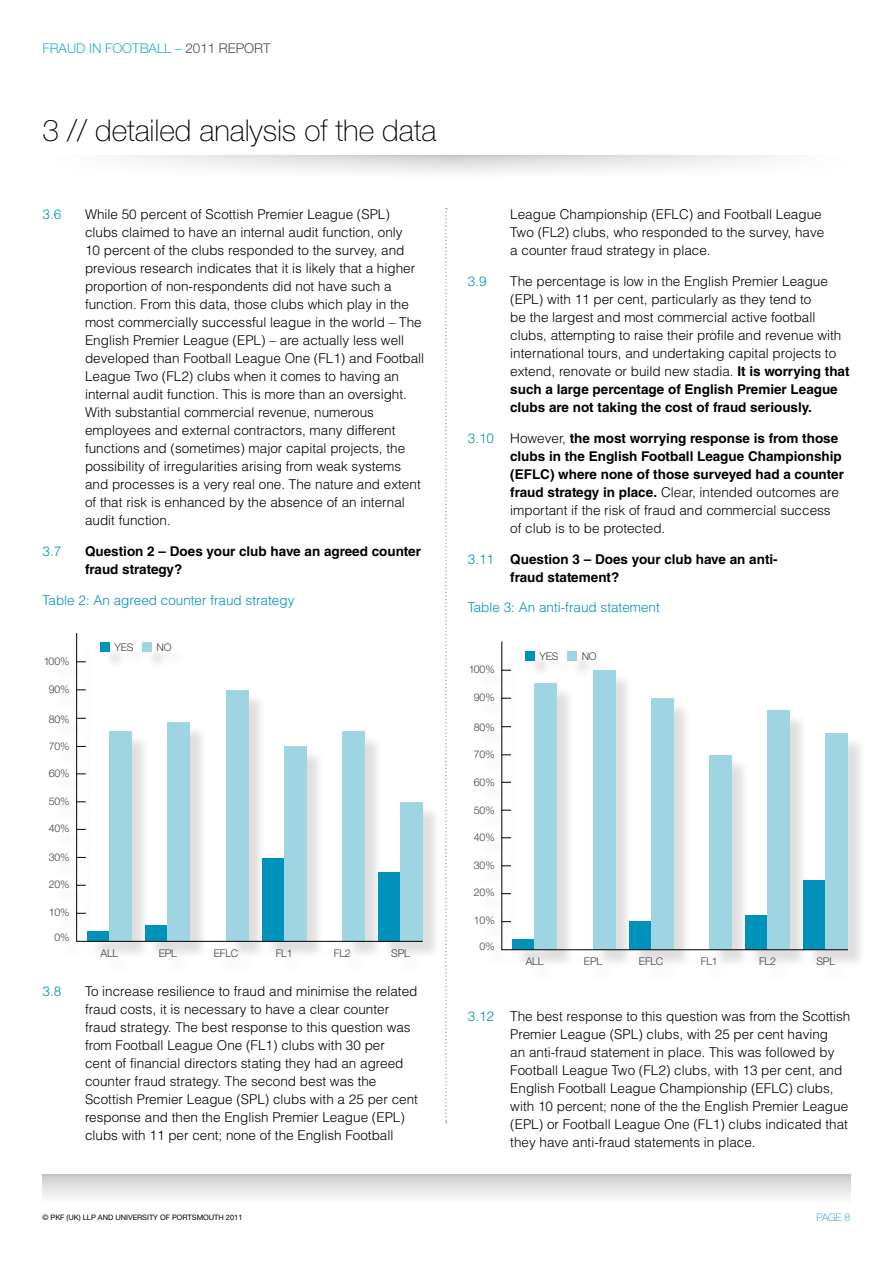
<style>
.page{position:relative;width:893px;height:1263px;background:#fff}
.page>*{position:absolute;margin:0;border:0;box-sizing:border-box;transform-origin:0 0}
.t1{font:100 30px "Helvetica Neue";letter-spacing:-.005em;color:#000}
.t2{font:300 13.5px/18px "Helvetica LT Std";color:#000}
.t3{font:700 13.5px/18px "Helvetica LT Std";color:#000}
.t4{font:300 13.5px "Helvetica LT Std";color:#0092bb}
.t5{font:300 13.5px "Helvetica Neue";letter-spacing:-.005em;color:#27b1ce}
.t6{font:300 10.65px "Helvetica Neue LT Std";letter-spacing:-.02em;color:#3e3d40}
.t7{font:100 10.5px "Helvetica Neue";color:#0092bb}
.t8{font:7.5px "Helvetica Neue";letter-spacing:-.005em;color:#000}
.s1{color:#4b4b4d}
.s2{font-weight:700}
.s3{font-weight:300;color:#0092bb}
.s4{font-weight:300}
.s5{color:#0092bb}
</style>
<div class="page">
<div style="left:43px;top:1175px;width:807px;height:28px;background:linear-gradient(to bottom,#cdcdcd,#fcfcfc)"></div>
<svg style="left:116px;top:155px;width:668px;height:18px"></svg>
<svg style="left:445px;top:208px;width:2px;height:915px"></svg>
<div style="left:47px;top:635px;width:393px;height:339px;background:#000;opacity:.13"></div>
<svg style="left:76px;top:633px;width:347px;height:309px"></svg>
<div style="left:100px;top:642px;width:10px;height:10px;background:#0092bb"></div>
<div style="left:142px;top:642px;width:10px;height:10px;background:#9fd4e3"></div>
<div style="left:472px;top:643px;width:393px;height:339px;background:#000;opacity:.13"></div>
<svg style="left:501px;top:641px;width:348px;height:309px"></svg>
<div style="left:525px;top:651px;width:10px;height:9px;background:#0092bb"></div>
<div style="left:567px;top:651px;width:10px;height:9px;background:#9fd4e3"></div>
<p class="t5" style="left:43px;top:40px;width:230px">FRAUD IN FOOTBALL – <span class="s1">2011 REPORT</span></p>
<h1 class="t1" style="left:43px;top:113px;width:395px">3 // detailed analysis of the data</h1>
<p class="t4" style="left:43px;top:206px;width:20px">3.6</p>
<p class="t2" style="left:85px;top:206px;width:341px">While 50 percent of Scottish Premier League (SPL) clubs claimed to have an internal audit function, only<br>10 percent of the clubs responded to the survey, and previous research indicates that it is likely that a higher proportion of non-respondents did not have such a function. From this data, those clubs which play in the most commercially successful league in the world – The English Premier League (EPL) – are actually less well developed than Football League One (FL1) and Football League Two (FL2) clubs when it comes to having an internal audit function. This is more than an oversight.<br>With substantial commercial revenue, numerous employees and external contractors, many different functions and (sometimes) major capital projects, the possibility of irregularities arising from weak systems and processes is a very real one. The nature and extent of that risk is enhanced by the absence of an internal audit function.</p>
<p class="t4" style="left:43px;top:543px;width:20px">3.7</p>
<p class="t3" style="left:85px;top:542px;width:337px">Question 2 – Does your club have an agreed counter fraud strategy?</p>
<p class="t4" style="left:43px;top:592px;width:253px">Table 2: An agreed counter fraud strategy</p>
<p class="t6" style="left:44px;top:655px;width:28px">100%</p>
<p class="t6" style="left:49px;top:683px;width:22px">90%</p>
<p class="t6" style="left:49px;top:712px;width:22px">80%</p>
<p class="t6" style="left:49px;top:739px;width:22px">70%</p>
<p class="t6" style="left:49px;top:767px;width:22px">60%</p>
<p class="t6" style="left:49px;top:795px;width:22px">50%</p>
<p class="t6" style="left:49px;top:822px;width:22px">40%</p>
<p class="t6" style="left:49px;top:851px;width:22px">30%</p>
<p class="t6" style="left:49px;top:878px;width:22px">20%</p>
<p class="t6" style="left:49px;top:906px;width:22px">10%</p>
<p class="t6" style="left:54px;top:931px;width:17px">0%</p>
<p class="t6" style="left:114px;top:641px;width:21px">YES</p>
<p class="t6" style="left:157px;top:641px;width:17px">NO</p>
<p class="t6" style="left:101px;top:946px;width:19px">ALL</p>
<p class="t6" style="left:159px;top:946px;width:20px">EPL</p>
<p class="t6" style="left:214px;top:946px;width:26px">EFLC</p>
<p class="t6" style="left:276px;top:946px;width:18px">FL1</p>
<p class="t6" style="left:334px;top:946px;width:18px">FL2</p>
<p class="t6" style="left:391px;top:946px;width:20px">SPL</p>
<p class="t4" style="left:43px;top:982px;width:20px">3.8</p>
<p class="t2" style="left:85px;top:982px;width:334px">To increase resilience to fraud and minimise the related fraud costs, it is necessary to have a clear counter fraud strategy. The best response to this question was from Football League One (FL1) clubs with 30 per<br>cent of financial directors stating they had an agreed counter fraud strategy. The second best was the Scottish Premier League (SPL) clubs with a 25 per cent response and then the English Premier League (EPL) clubs with 11 per cent; none of the English Football</p>
<p class="t2" style="left:510px;top:205px;width:316px">League Championship (EFLC) and Football League<br>Two (FL2) clubs, who responded to the survey, have a counter fraud strategy in place.</p>
<p class="t4" style="left:468px;top:273px;width:20px">3.9</p>
<p class="t2" style="left:510px;top:272px;width:341px">The percentage is low in the English Premier League (EPL) with 11 per cent, particularly as they tend to<br>be the largest and most commercial active football clubs, attempting to raise their profile and revenue with international tours, and undertaking capital projects to extend, renovate or build new stadia. <span class="s2">It is worrying that such a large percentage of English Premier League clubs are not taking the cost of fraud seriously.</span></p>
<p class="t3" style="left:510px;top:429px;width:335px;text-indent:-43px"><span class="s3">3.10</span> <span class="s4">However,</span> the most worrying response is from those clubs in the English Football League Championship (EFLC) where none of those surveyed had a counter fraud strategy in place. <span class="s4">Clear, intended outcomes are important if the risk of fraud and commercial success of club is to be protected.</span></p>
<p class="t3" style="left:510px;top:550px;width:269px;text-indent:-43px"><span class="s3">3.11</span> Question 3 – Does your club have an anti&shy;fraud statement?</p>
<p class="t4" style="left:468px;top:599px;width:194px">Table 3: An anti-fraud statement</p>
<p class="t6" style="left:469px;top:663px;width:28px">100%</p>
<p class="t6" style="left:474px;top:691px;width:22px">90%</p>
<p class="t6" style="left:474px;top:721px;width:22px">80%</p>
<p class="t6" style="left:474px;top:748px;width:22px">70%</p>
<p class="t6" style="left:474px;top:775px;width:22px">60%</p>
<p class="t6" style="left:474px;top:803px;width:22px">50%</p>
<p class="t6" style="left:474px;top:830px;width:22px">40%</p>
<p class="t6" style="left:474px;top:859px;width:22px">30%</p>
<p class="t6" style="left:474px;top:886px;width:22px">20%</p>
<p class="t6" style="left:474px;top:914px;width:22px">10%</p>
<p class="t6" style="left:480px;top:939px;width:17px">0%</p>
<p class="t6" style="left:540px;top:649px;width:21px">YES</p>
<p class="t6" style="left:582px;top:649px;width:17px">NO</p>
<p class="t6" style="left:526px;top:955px;width:19px">ALL</p>
<p class="t6" style="left:584px;top:955px;width:20px">EPL</p>
<p class="t6" style="left:639px;top:955px;width:26px">EFLC</p>
<p class="t6" style="left:701px;top:955px;width:18px">FL1</p>
<p class="t6" style="left:759px;top:955px;width:18px">FL2</p>
<p class="t6" style="left:816px;top:955px;width:20px">SPL</p>
<p class="t2" style="left:510px;top:1007px;width:342px;text-indent:-43px"><span class="s5">3.12</span> The best response to this question was from the Scottish Premier League (SPL) clubs, with 25 per cent having<br>an anti-fraud statement in place. This was followed by Football League Two (FL2) clubs, with 13 per cent, and English Football League Championship (EFLC) clubs, with 10 percent; none of the the English Premier League (EPL) or Football League One (FL1) clubs indicated that they have anti-fraud statements in place.</p>
<p class="t8" style="left:43px;top:1213px;width:201px">© PKF (UK) LLP AND UNIVERSITY OF PORTSMOUTH 2011</p>
<p class="t7" style="left:816px;top:1211px;width:36px">PAGE 8</p>
</div>
